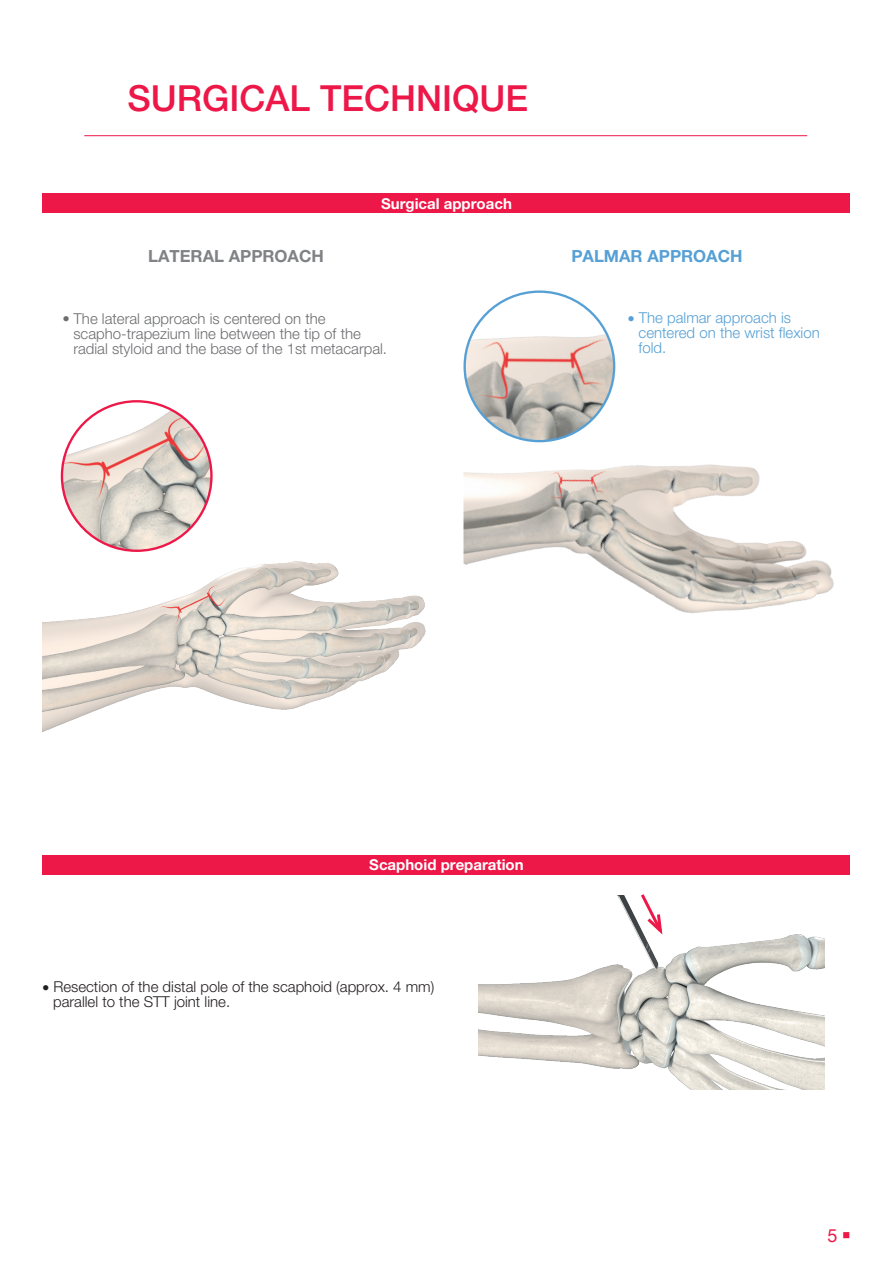
<style>
.page{position:relative;width:893px;height:1263px;background:#fff}
.page>*{position:absolute;margin:0;border:0;box-sizing:border-box;transform-origin:0 0}
.t1{font:500 36px "Helvetica Neue LT Pro";color:#ed1748}
.t2{font:18px "Helvetica Neue";color:#ed1748}
.t3{font:700 16.8px "Helvetica Neue LT Pro";color:#808285}
.t4{font:700 16.8px "Helvetica Neue LT Pro";color:#56a0d5}
.Body_tableau{font:300 15px/15px "Helvetica Neue LT Pro";color:#6c6d70}
.Body_tableau-2{font:300 15px/15px "Helvetica Neue LT Pro";color:#231f20}
.Body_tableau-3{font:300 15px/15px "Helvetica Neue LT Pro";color:#56a0d5}
.Titre_Body_tableau{font:700 15px "Helvetica Neue LT Pro";color:#fff}
</style>
<div class="page">
<hr style="left:84px;top:135px;width:723px;height:1px;background:#ed1748">
<div style="left:43px;top:194px;width:807px;height:19px;background:#ed1748"></div>
<div style="left:43px;top:855px;width:807px;height:19px;background:#ed1748"></div>
<img style="left:479px;top:895px;width:345px;height:194px">
<img style="left:43px;top:561px;width:383px;height:171px">
<img style="left:463px;top:406px;width:371px;height:207px">
<img style="left:62px;top:401px;width:149px;height:150px;border-radius:75px">
<img style="left:465px;top:292px;width:149px;height:149px;border-radius:75px">
<svg style="left:638px;top:894px;width:26px;height:44px"></svg>
<p class="t1" style="left:128px;top:76px;width:402px">SURGICAL TECHNIQUE</p>
<p class="Titre_Body_tableau" style="left:381px;top:194px;width:132px">Surgical approach</p>
<p class="t3" style="left:148px;top:246px;width:177px">LATERAL APPROACH</p>
<p class="t4" style="left:571px;top:246px;width:173px">PALMAR APPROACH</p>
<p class="Body_tableau" style="left:73px;top:310px;width:315px;text-indent:-11px">● The lateral approach is centered on the scapho-trapezium line between the tip of the radial styloid and the base of the 1st metacarpal.</p>
<p class="Body_tableau-3" style="left:639px;top:310px;width:183px;text-indent:-11px">● The palmar approach is centered on the wrist flexion fold.</p>
<p class="Titre_Body_tableau" style="left:369px;top:855px;width:156px">Scaphoid preparation</p>
<p class="Body_tableau-2" style="left:53px;top:979px;width:383px;text-indent:-11px">● Resection of the distal pole of the scaphoid (approx. 4 mm) parallel to the STT joint line.</p>
<p class="t2" style="left:828px;top:1225px;width:24px">5 ■</p>
</div>
